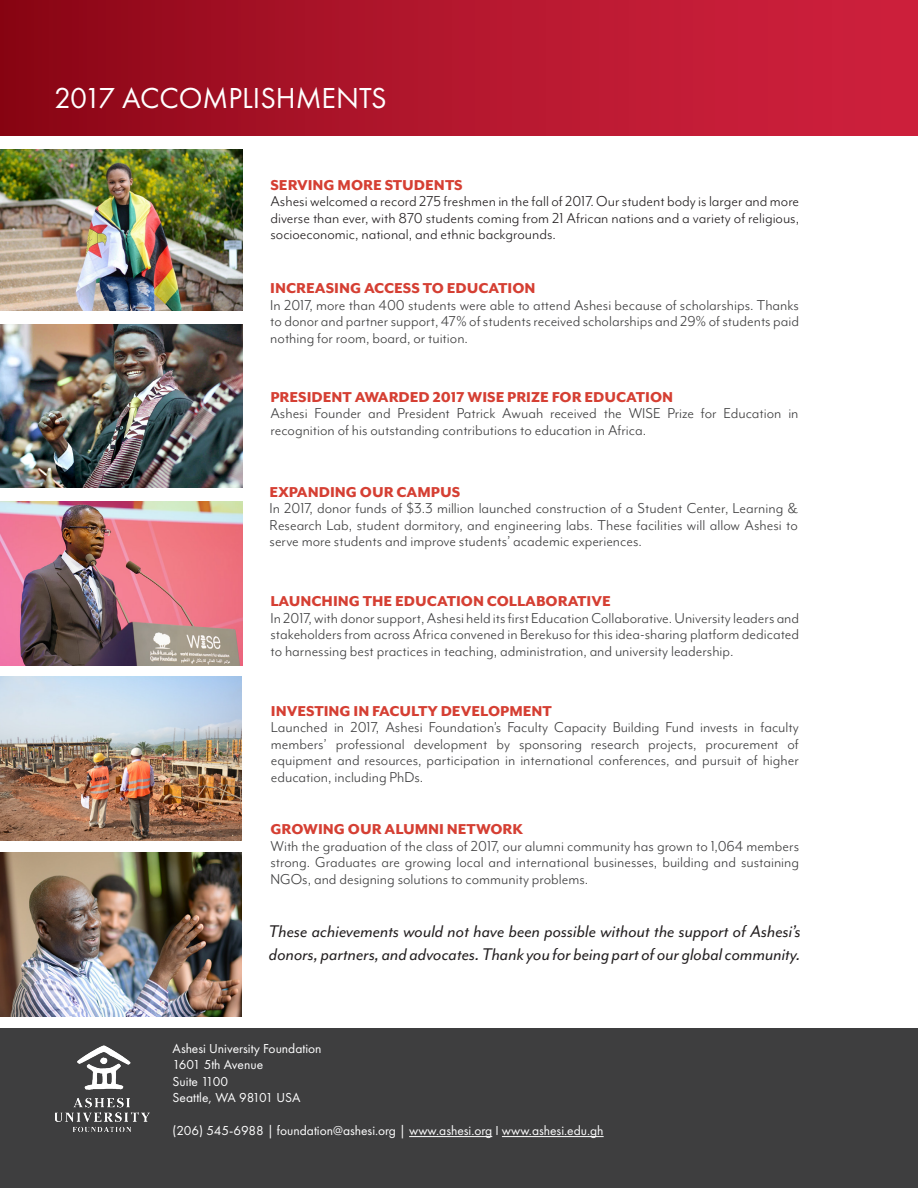
<style>
.page{position:relative;width:918px;height:1188px;background:#fff}
.page>*{position:absolute;margin:0;border:0;box-sizing:border-box;transform-origin:0 0}
.t1{font:30px "Futura PT";color:#fff}
.t2{font:italic 19.5px/23.4px "Mr Eaves Mod OT";color:#231f20}
.t3{font:16.5px/16.5px "Mr Eaves Mod OT";color:#3e3e3f;text-align:justify}
.t4{font:16.5px/16.5px "Mr Eaves Mod OT";color:#231f20;text-align:justify}
.t5{font:800 16.5px "Mr Eaves Mod OT";color:#d53f33}
.t6{font:13.5px "Futura PT";color:#fff}
</style>
<div class="page">
<div style="left:0;top:1028px;width:918px;height:160px;background:#3e3e3f"></div>
<img style="left:0;top:149px;width:243px;height:162px">
<img style="left:0;top:324px;width:243px;height:163px">
<img style="left:0;top:501px;width:243px;height:164px">
<img style="left:0;top:677px;width:241px;height:164px">
<img style="left:0;top:853px;width:241px;height:163px">
<div style="left:0;top:0;width:918px;height:135px;background:linear-gradient(to right,#8d0717,#d42340)"></div>
<hr style="left:409px;top:1136px;width:83px;height:1px;background:#fff">
<hr style="left:502px;top:1136px;width:102px;height:1px;background:#fff">
<img style="left:56px;top:1045px;width:93px;height:86px">
<p class="t1" style="left:54px;top:81px;width:334px">2017 ACCOMPLISHMENTS</p>
<p class="t5" style="left:270px;top:176px;width:194px">SERVING MORE STUDENTS</p>
<p class="t4" style="left:270px;top:193px;width:530px">Ashesi welcomed a record 275 freshmen in the fall of 2017. Our student body is larger and more diverse than ever, with 870 students coming from 21 African nations and a variety of religious, socioeconomic, national, and ethnic backgrounds.</p>
<p class="t5" style="left:270px;top:280px;width:267px">INCREASING ACCESS TO EDUCATION</p>
<p class="t3" style="left:270px;top:297px;width:530px">In 2017, more than 400 students were able to attend Ashesi because of scholarships. Thanks to donor and partner support, 47% of students received scholarships and 29% of students paid nothing for room, board, or tuition.</p>
<p class="t5" style="left:270px;top:388px;width:404px">PRESIDENT AWARDED 2017 WISE PRIZE FOR EDUCATION</p>
<p class="t3" style="left:270px;top:405px;width:530px">Ashesi Founder and President Patrick Awuah received the WISE Prize for Education in recognition of his outstanding contributions to education in Africa.</p>
<p class="t5" style="left:270px;top:483px;width:192px">EXPANDING OUR CAMPUS</p>
<p class="t3" style="left:270px;top:500px;width:530px">In 2017, donor funds of $3.3 million launched construction of a Student Center, Learning &amp; Research Lab, student dormitory, and engineering labs. These facilities will allow Ashesi to serve more students and improve students’ academic experiences.</p>
<p class="t5" style="left:270px;top:593px;width:342px">LAUNCHING THE EDUCATION COLLABORATIVE</p>
<p class="t3" style="left:270px;top:610px;width:530px">In 2017, with donor support, Ashesi held its first Education Collaborative. University leaders and stakeholders from across Africa convened in Berekuso for this idea-sharing platform dedicated to harnessing best practices in teaching, administration, and university leadership.</p>
<p class="t5" style="left:271px;top:702px;width:283px">INVESTING IN FACULTY DEVELOPMENT</p>
<p class="t3" style="left:271px;top:719px;width:530px">Launched in 2017, Ashesi Foundation’s Faculty Capacity Building Fund invests in faculty members’ professional development by sponsoring research projects, procurement of equipment and resources, participation in international conferences, and pursuit of higher education, including PhDs.</p>
<p class="t5" style="left:270px;top:820px;width:254px">GROWING OUR ALUMNI NETWORK</p>
<p class="t3" style="left:270px;top:838px;width:530px">With the graduation of the class of 2017, our alumni community has grown to 1,064 members strong. Graduates are growing local and international businesses, building and sustaining NGOs, and designing solutions to community problems.</p>
<p class="t2" style="left:269px;top:919px;width:533px">These achievements would not have been possible without the support of Ashesi’s donors, partners, and advocates. Thank you for being part of our global community.</p>
<p class="t6" style="left:173px;top:1040px;width:151px">Ashesi University Foundation</p>
<p class="t6" style="left:173px;top:1057px;width:92px">1601 5th Avenue</p>
<p class="t6" style="left:173px;top:1073px;width:57px">Suite 1100</p>
<p class="t6" style="left:173px;top:1090px;width:129px">Seattle, WA 98101 USA</p>
<p class="t6" style="left:173px;top:1123px;width:433px">(206) 545-6988 | foundation@ashesi.org | www.ashesi.org I www.ashesi.edu.gh</p>
</div>
